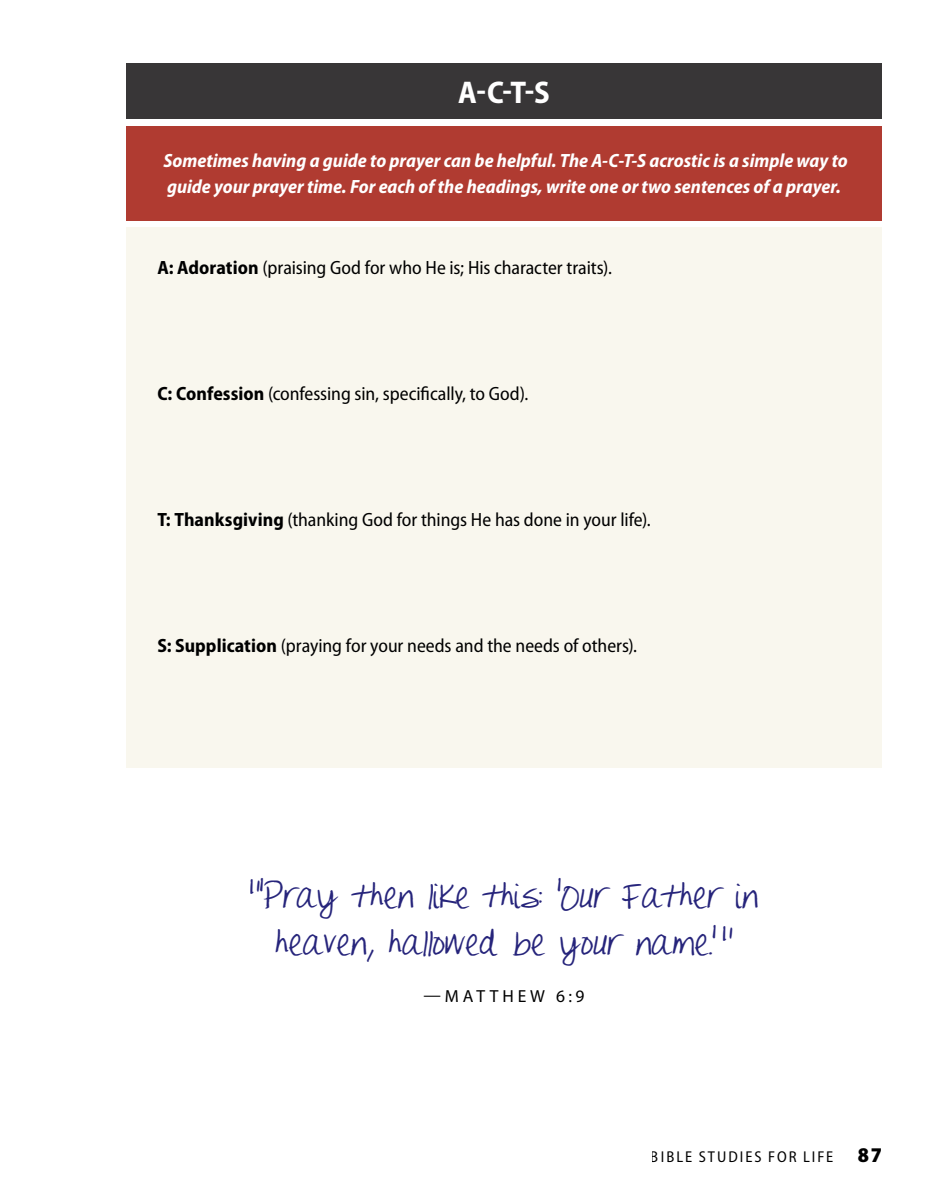
<style>
.page{position:relative;width:945px;height:1197px;background:#fff}
.page>*{position:absolute;margin:0;border:0;box-sizing:border-box;transform-origin:0 0}
.t1{font:700 semi-condensed 31.5px "Myriad Pro";color:#fff}
.t2{font:24.5px/47.2px "Pea Alesa";letter-spacing:.025em;color:#26247b;text-align:center}
.t3{font:semi-condensed 19.25px "Myriad Pro";letter-spacing:-.005em;color:#000}
.t4{font:italic 700 semi-condensed 19.25px/26.2px "Myriad Pro";color:#fff}
.t5{font:17.5px "Myriad Pro";letter-spacing:.225em;color:#000}
.t6{font:semi-condensed 15.75px "Myriad Pro";letter-spacing:.125em;color:#000}
.s1{font-weight:700}
.s2{font-weight:900;font-size:21px}
</style>
<div class="page">
<div style="left:126px;top:228px;width:756px;height:540px;background:#f9f7ee"></div>
<div style="left:126px;top:63px;width:756px;height:56px;background:#383637"></div>
<div style="left:126px;top:126px;width:756px;height:95px;background:#b03b31"></div>
<h1 class="t1" style="left:458px;top:74px;width:93px">A-C-T-S</h1>
<p class="t4" style="left:163px;top:148px;width:686px">Sometimes having a guide to prayer can be helpful. The A-C-T-S acrostic is a simple way to guide your prayer time. For each of the headings, write one or two sentences of a prayer.</p>
<p class="t3" style="left:158px;top:257px;width:456px"><span class="s1">A: Adoration</span> (praising God for who He is; His character traits).</p>
<p class="t3" style="left:158px;top:383px;width:372px"><span class="s1">C: Confession</span> (confessing sin, specifically, to God).</p>
<p class="t3" style="left:158px;top:509px;width:495px"><span class="s1">T: Thanksgiving</span> (thanking God for things He has done in your life).</p>
<p class="t3" style="left:158px;top:635px;width:481px"><span class="s1">S: Supplication</span> (praying for your needs and the needs of others).</p>
<p class="t2" style="left:250px;top:879px;width:509px">"'Pray then like this: 'Our Father in heaven, hallowed be your name.' "</p>
<p class="t5" style="left:424px;top:986px;width:162px">—MATTHEW 6:9</p>
<p class="t6" style="left:651px;top:1149px;width:233px">BIBLE STUDIES FOR LIFE <span class="s2">87</span></p>
</div>
